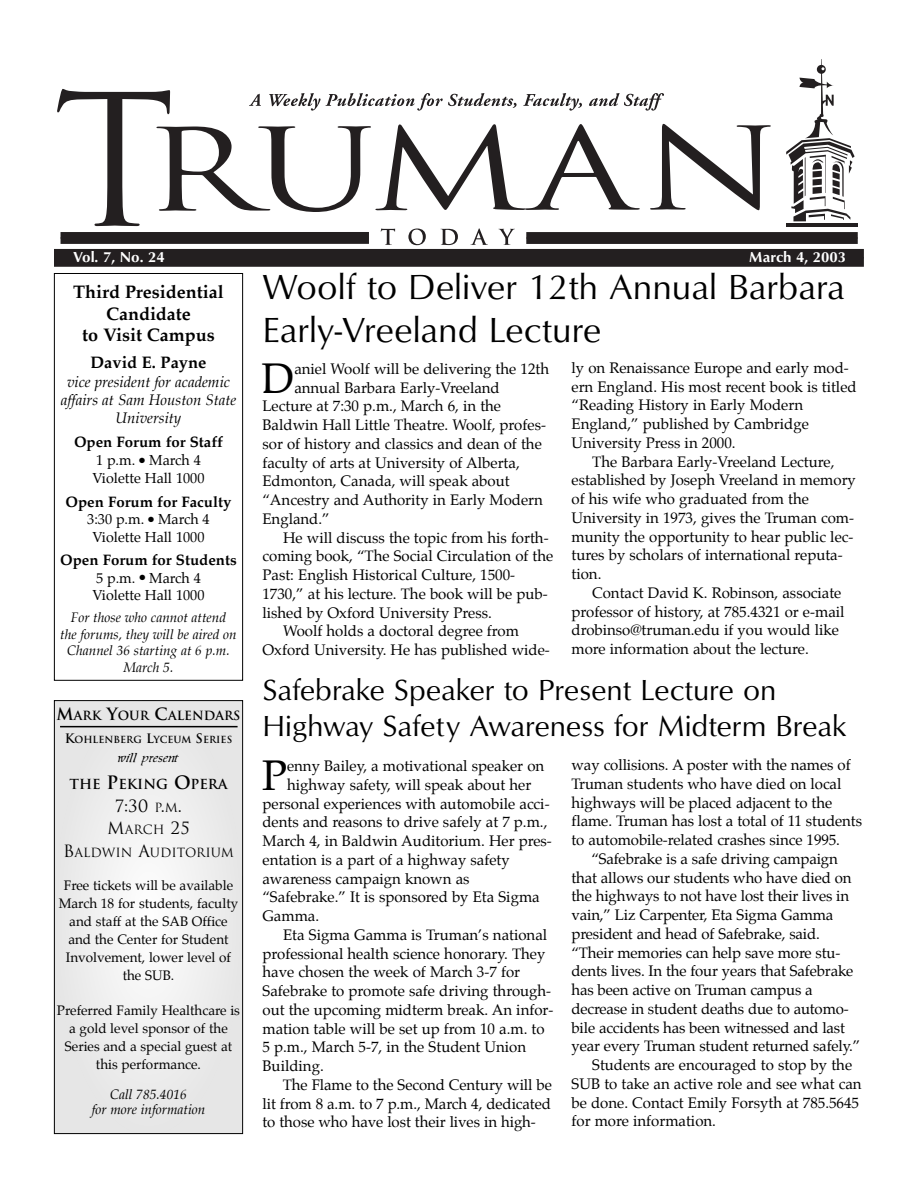
<style>
.page{position:relative;width:918px;height:1188px;background:#fff}
.page>*{position:absolute;margin:0;border:0;box-sizing:border-box;transform-origin:0 0}
.t1{font:42px "Palatino";color:#000}
.t2{font:36px/43.2px "Optimum Roman DTC";color:#000}
.t3{font:30px/36px "Optimum Roman DTC";letter-spacing:-.005em;color:#000}
.t4{font:700 18px/21.9px "Palatino";color:#000;text-align:center}
.t5{font:700 16.5px "Palatino";color:#000}
.t6{font:16.5px "Trajan";color:#000}
.t7{font:15px/18.8px "Palatino";color:#000}
.t8{font:italic 15px/18.3px "Palatino";color:#000;text-align:center}
.t9{font:700 15px "Palatino";color:#000}
.t10{font:15px "Optimum Bold DTC";color:#fff}
.t11{font:14.25px/17.4px "Palatino";color:#000}
.t12{font:13.5px/18px "Palatino";color:#000;text-align:center}
.t13{font:italic 13.5px/16.5px "Palatino";color:#000;text-align:center}
.t14{font:700 13.5px "Trajan";color:#000}
.t15{font:13.5px "Ingenius";color:#000}
.t16{font:12.3px/22.5px "Trajan";color:#000;text-align:center}
.t17{font:700 12.3px "Trajan";color:#000}
.t18{font:700 9.6px "Trajan";color:#000}
.s1{font-size:16.5px}
.s2{font-size:12.75px}
.s3{font-size:18px}
.s4{font-size:12.3px}
</style>
<div class="page">
<svg style="left:56px;top:702px;width:185px;height:430px"></svg>
<div style="left:54px;top:700px;width:189px;height:434px;border:1px solid #000"></div>
<hr style="left:786px;top:223px;width:72px;height:4px;background:#231f20">
<svg style="left:786px;top:59px;width:69px;height:162px"></svg>
<svg style="left:57px;top:89px;width:714px;height:156px"></svg>
<div style="left:61px;top:232px;width:308px;height:12px;background:#231f20"></div>
<div style="left:54px;top:249px;width:810px;height:18px;background:#231f20"></div>
<div style="left:526px;top:232px;width:332px;height:12px;background:#231f20"></div>
<div style="left:54px;top:273px;width:189px;height:408px;border:1px solid #000"></div>
<hr style="left:60px;top:726px;width:178px;height:1px;background:#000">
<p class="t10" style="left:74px;top:251px;width:93px">Vol. 7, No. 24</p>
<p class="t10" style="left:749px;top:251px;width:99px">March 4, 2003</p>
<p class="t4" style="left:73px;top:282px;width:152px">Third Presidential<br>Candidate<br>to Visit Campus</p>
<p class="t5" style="left:91px;top:354px;width:117px">David E. Payne</p>
<p class="t8" style="left:61px;top:374px;width:177px">vice president for academic affairs at Sam Houston State<br>University</p>
<p class="t9" style="left:74px;top:435px;width:150px">Open Forum for Staff</p>
<p class="t11" style="left:92px;top:453px;width:114px">1 p.m. ● March 4<br>Violette Hall 1000</p>
<p class="t9" style="left:66px;top:494px;width:167px">Open Forum for Faculty</p>
<p class="t11" style="left:87px;top:512px;width:124px;text-align:center">3:30 p.m. ● March 4<br>Violette Hall 1000</p>
<p class="t9" style="left:60px;top:553px;width:178px">Open Forum for Students</p>
<p class="t11" style="left:92px;top:570px;width:114px">5 p.m. ● March 4<br>Violette Hall 1000</p>
<p class="t13" style="left:60px;top:611px;width:178px">For those who cannot attend<br>the forums, they will be aired on<br>Channel 36 starting at 6 p.m.<br>March 5.</p>
<h2 class="t2" style="left:262px;top:269px;width:584px">Woolf to Deliver 12th Annual Barbara<br>Early-Vreeland Lecture</h2>
<p class="t7" style="left:572px;top:359px;width:287px">ly on Renaissance Europe and early mod&shy;ern England. His most recent book is titled “Reading History in Early Modern England,” published by Cambridge University Press in 2000.</p>
<p class="t7" style="left:572px;top:453px;width:286px;text-indent:21px">The Barbara Early-Vreeland Lecture, established by Joseph Vreeland in memory of his wife who graduated from the University in 1973, gives the Truman com&shy;munity the opportunity to hear public lec&shy;tures by scholars of international reputa&shy;tion.</p>
<p class="t7" style="left:572px;top:584px;width:275px;text-indent:21px">Contact David K. Robinson, associate professor of history, at 785.4321 or e-mail drobinso@truman.edu if you would like more information about the lecture.</p>
<h1 class="t1" style="left:262px;top:358px;width:34px">D</h1>
<p class="t7" style="left:294px;top:360px;width:256px">aniel Woolf will be delivering the 12th</p>
<p class="t7" style="left:294px;top:379px;width:207px">annual Barbara Early-Vreeland</p>
<p class="t7" style="left:262px;top:398px;width:240px">Lecture at 7:30 p.m., March 6, in the</p>
<p class="t7" style="left:262px;top:417px;width:285px">Baldwin Hall Little Theatre. Woolf, profes-</p>
<p class="t7" style="left:262px;top:435px;width:281px">sor of history and classics and dean of the</p>
<p class="t7" style="left:262px;top:454px;width:259px">faculty of arts at University of Alberta,</p>
<p class="t7" style="left:262px;top:473px;width:249px">Edmonton, Canada, will speak about</p>
<p class="t7" style="left:262px;top:492px;width:282px">“Ancestry and Authority in Early Modern</p>
<p class="t7" style="left:262px;top:510px;width:69px">England.”</p>
<p class="t7" style="left:283px;top:529px;width:267px">He will discuss the topic from his forth-</p>
<p class="t7" style="left:262px;top:548px;width:292px">coming book, “The Social Circulation of the</p>
<p class="t7" style="left:262px;top:567px;width:254px">Past: English Historical Culture, 1500-</p>
<p class="t7" style="left:262px;top:585px;width:287px">1730,” at his lecture. The book will be pub-</p>
<p class="t7" style="left:262px;top:604px;width:231px">lished by Oxford University Press.</p>
<p class="t7" style="left:283px;top:623px;width:237px">Woolf holds a doctoral degree from</p>
<p class="t7" style="left:262px;top:642px;width:289px">Oxford University. He has published wide-</p>
<p class="t17" style="left:57px;top:709px;width:185px"><span class="s1">M</span>ARK <span class="s1">Y</span>OUR <span class="s1">C</span>ALENDARS</p>
<p class="t18" style="left:65px;top:734px;width:169px"><span class="s2">K</span>OHLENBERG <span class="s2">L</span>YCEUM <span class="s2">S</span>ERIES</p>
<p class="t15" style="left:118px;top:752px;width:62px">will present</p>
<p class="t14" style="left:69px;top:777px;width:160px">THE <span class="s3">P</span>EKING <span class="s3">O</span>PERA</p>
<p class="t6" style="left:115px;top:797px;width:68px">7:30 <span class="s4">P</span>.<span class="s4">M</span>.</p>
<p class="t16" style="left:63px;top:819px;width:172px"><span class="s1">M</span>ARCH <span class="s1">25<br>B</span>ALDWIN <span class="s1">A</span>UDITORIUM</p>
<p class="t12" style="left:59px;top:878px;width:181px">Free tickets will be available<br>March 18 for students, faculty and staff at the SAB Office and the Center for Student<br>Involvement, lower level of the SUB.</p>
<p class="t12" style="left:57px;top:1002px;width:185px">Preferred Family Healthcare is a gold level sponsor of the<br>Series and a special guest at this performance.</p>
<p class="t13" style="left:92px;top:1088px;width:115px;line-height:15px">Call 785.4016<br>for more information</p>
<h3 class="t3" style="left:262px;top:675px;width:586px">Safebrake Speaker to Present Lecture on<br>Highway Safety Awareness for Midterm Break</h3>
<h1 class="t1" style="left:262px;top:755px;width:27px">P</h1>
<p class="t7" style="left:287px;top:758px;width:259px">enny Bailey, a motivational speaker on</p>
<p class="t7" style="left:287px;top:777px;width:246px">highway safety, will speak about her</p>
<p class="t7" style="left:262px;top:795px;width:289px">personal experiences with automobile acci-</p>
<p class="t7" style="left:262px;top:814px;width:286px">dents and reasons to drive safely at 7 p.m.,</p>
<p class="t7" style="left:262px;top:833px;width:291px">March 4, in Baldwin Auditorium. Her pres-</p>
<p class="t7" style="left:262px;top:852px;width:249px">entation is a part of a highway safety</p>
<p class="t7" style="left:262px;top:870px;width:209px">awareness campaign known as</p>
<p class="t7" style="left:262px;top:889px;width:279px">“Safebrake.” It is sponsored by Eta Sigma</p>
<p class="t7" style="left:262px;top:908px;width:58px">Gamma.</p>
<p class="t7" style="left:283px;top:927px;width:266px">Eta Sigma Gamma is Truman’s national</p>
<p class="t7" style="left:262px;top:945px;width:284px">professional health science honorary. They</p>
<p class="t7" style="left:262px;top:964px;width:259px">have chosen the week of March 3-7 for</p>
<p class="t7" style="left:262px;top:983px;width:290px">Safebrake to promote safe driving through-</p>
<p class="t7" style="left:262px;top:1002px;width:293px">out the upcoming midterm break. An infor-</p>
<p class="t7" style="left:262px;top:1020px;width:284px">mation table will be set up from 10 a.m. to</p>
<p class="t7" style="left:262px;top:1039px;width:265px">5 p.m., March 5-7, in the Student Union</p>
<p class="t7" style="left:262px;top:1058px;width:63px">Building.</p>
<p class="t7" style="left:283px;top:1077px;width:271px">The Flame to the Second Century will be</p>
<p class="t7" style="left:262px;top:1095px;width:290px">lit from 8 a.m. to 7 p.m., March 4, dedicated</p>
<p class="t7" style="left:262px;top:1114px;width:275px">to those who have lost their lives in high-</p>
<p class="t7" style="left:572px;top:757px;width:281px">way collisions. A poster with the names of</p>
<p class="t7" style="left:572px;top:775px;width:271px">Truman students who have died on local</p>
<p class="t7" style="left:572px;top:794px;width:262px">highways will be placed adjacent to the</p>
<p class="t7" style="left:572px;top:813px;width:292px">flame. Truman has lost a total of 11 students</p>
<p class="t7" style="left:572px;top:832px;width:270px">to automobile-related crashes since 1995.</p>
<p class="t7" style="left:591px;top:850px;width:248px">“Safebrake is a safe driving campaign</p>
<p class="t7" style="left:572px;top:869px;width:282px">that allows our students who have died on</p>
<p class="t7" style="left:572px;top:888px;width:279px">the highways to not have lost their lives in</p>
<p class="t7" style="left:572px;top:907px;width:263px">vain,” Liz Carpenter, Eta Sigma Gamma</p>
<p class="t7" style="left:572px;top:925px;width:250px">president and head of Safebrake, said.</p>
<p class="t7" style="left:572px;top:944px;width:270px">“Their memories can help save more stu-</p>
<p class="t7" style="left:572px;top:963px;width:283px">dents lives. In the four years that Safebrake</p>
<p class="t7" style="left:572px;top:982px;width:243px">has been active on Truman campus a</p>
<p class="t7" style="left:572px;top:1000px;width:279px">decrease in student deaths due to automo-</p>
<p class="t7" style="left:572px;top:1019px;width:275px">bile accidents has been witnessed and last</p>
<p class="t7" style="left:572px;top:1038px;width:290px">year every Truman student returned safely.”</p>
<p class="t7" style="left:592px;top:1057px;width:262px">Students are encouraged to stop by the</p>
<p class="t7" style="left:572px;top:1075px;width:292px">SUB to take an active role and see what can</p>
<p class="t7" style="left:572px;top:1094px;width:289px">be done. Contact Emily Forsyth at 785.5645</p>
<p class="t7" style="left:572px;top:1113px;width:146px">for more information.</p>
</div>
